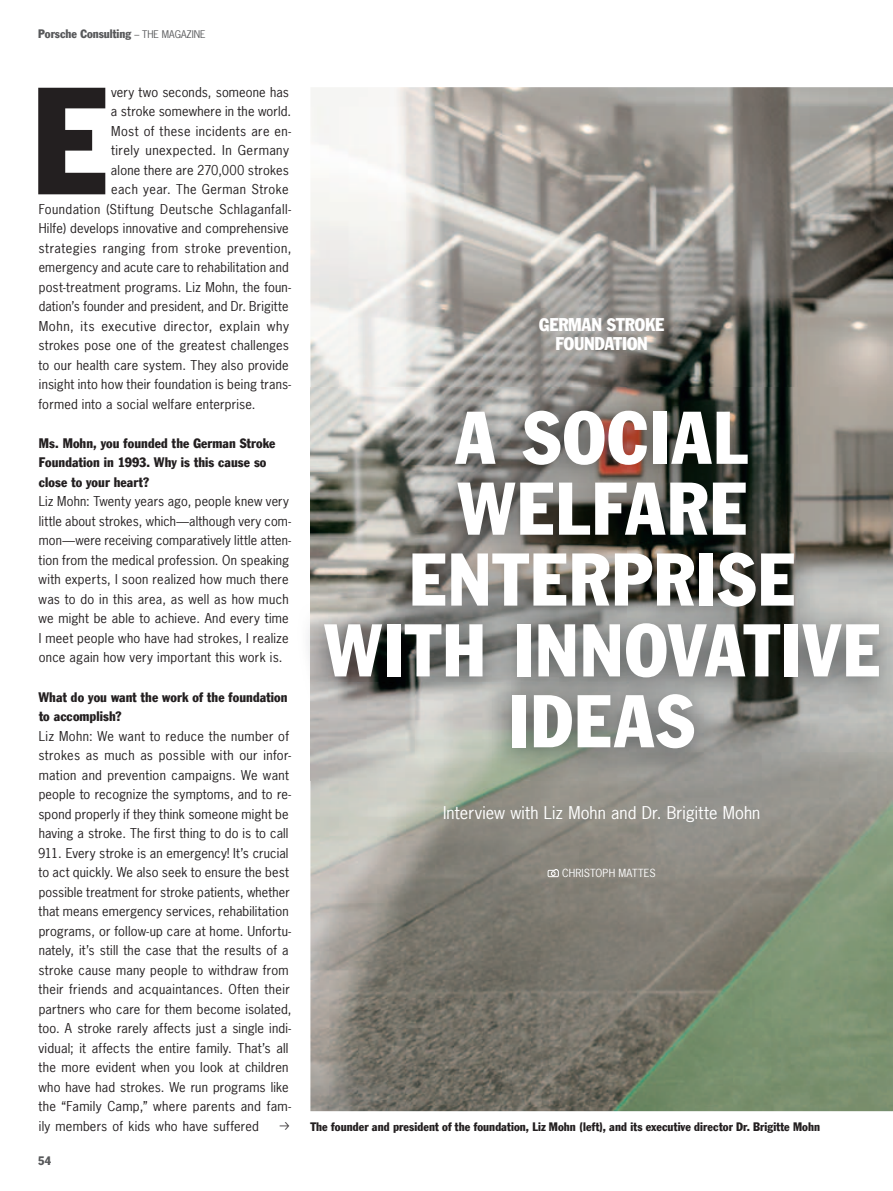
<style>
.page{position:relative;width:893px;height:1191px;background:#fff}
.page>*{position:absolute;margin:0;border:0;box-sizing:border-box;transform-origin:0 0}
.t1{font:condensed 149.7px "Frank Gothfor Porsche Com";color:#231f20}
.t2{font:condensed 73.2px/70.8px "Frank Gothfor Porsche Com";letter-spacing:.02em;color:#fff;text-align:center}
.t3{font:condensed 18px/19.5px "Frank Gothfor Porsche Com";letter-spacing:-.01em;color:#fff;text-align:center}
.t4{font:16.5px "News Gothfor Porsche Com";letter-spacing:.005em;color:#fff}
.t5{font:condensed 13.5px/19.5px "Frank Gothfor Porsche Com";letter-spacing:.005em;color:#231f20}
.t6{font:12.75px/19.5px "News Gothfor Porsche Com";letter-spacing:.015em;color:#231f20}
.t7{font:12.75px "News Gothfor Porsche Com";letter-spacing:.035em;color:#231f20}
.t8{font:12.75px "News Gothfor Porsche Com";letter-spacing:.04em;color:#231f20}
.t9{font:condensed 12px "Frank Gothfor Porsche Com";letter-spacing:.005em;color:#231f20}
.t10{font:condensed 12px "Frank Gothfor Porsche Com";color:#57585a}
.t11{font:10.5px "News Gothfor Porsche Com";letter-spacing:.015em;color:#fff}
.s1{font-family:"News Gothfor Porsche Com";font-stretch:normal;font-size:9.9px}
</style>
<div class="page">
<img style="left:310px;top:87px;width:583px;height:1024px">
<img style="left:308px;top:388px;width:585px;height:392px">
<svg style="left:547px;top:868px;width:12px;height:9px"></svg>
<p class="t10" style="left:38px;top:27px;width:169px">Porsche Consulting <span class="s1">– THE MAGAZINE</span></p>
<h1 class="t1" style="left:31px;top:50px;width:76px">E</h1>
<p class="t6" style="left:111px;top:82px;width:179px">very two seconds, someone has</p>
<p class="t6" style="left:111px;top:102px;width:182px">a stroke somewhere in the world.</p>
<p class="t7" style="left:111px;top:123px;width:181px">Most of these incidents are en-</p>
<p class="t7" style="left:111px;top:142px;width:179px">tirely unexpected. In Germany</p>
<p class="t6" style="left:111px;top:160px;width:179px">alone there are 270,000 strokes</p>
<p class="t7" style="left:111px;top:181px;width:179px">each year. The German Stroke</p>
<p class="t7" style="left:39px;top:201px;width:254px">Foundation (Stiftung Deutsche Schlaganfall-</p>
<p class="t6" style="left:39px;top:219px;width:251px">Hilfe) develops innovative and comprehensive</p>
<p class="t8" style="left:38px;top:240px;width:255px">strategies ranging from stroke prevention,</p>
<p class="t6" style="left:39px;top:258px;width:251px">emergency and acute care to rehabilitation and</p>
<p class="t6" style="left:39px;top:277px;width:254px">post-treatment programs. Liz Mohn, the foun-</p>
<p class="t6" style="left:39px;top:297px;width:251px">dation’s founder and president, and Dr. Brigitte</p>
<p class="t8" style="left:39px;top:318px;width:252px">Mohn, its executive director, explain why</p>
<p class="t6" style="left:38px;top:336px;width:252px">strokes pose one of the greatest challenges</p>
<p class="t6" style="left:39px;top:355px;width:252px">to our health care system. They also provide</p>
<p class="t6" style="left:39px;top:375px;width:254px">insight into how their foundation is being trans-</p>
<p class="t6" style="left:39px;top:394px;width:219px">formed into a social welfare enterprise.</p>
<p class="t5" style="left:39px;top:433px;width:238px">Ms. Mohn, you founded the German Stroke<br>Foundation in 1993. Why is this cause so close to your heart?</p>
<p class="t6" style="left:39px;top:492px;width:254px">Liz Mohn: Twenty years ago, people knew very little about strokes, which—although very com&shy;mon—were receiving comparatively little atten&shy;tion from the medical profession. On speaking with experts, I soon realized how much there was to do in this area, as well as how much we might be able to achieve. And every time I meet people who have had strokes, I realize once again how very important this work is.</p>
<p class="t5" style="left:39px;top:687px;width:251px">What do you want the work of the foundation to accomplish?</p>
<p class="t6" style="left:38px;top:726px;width:255px">Liz Mohn: We want to reduce the number of strokes as much as possible with our infor&shy;mation and prevention campaigns. We want people to recognize the symptoms, and to re&shy;spond properly if they think someone might be having a stroke. The first thing to do is to call 911. Every stroke is an emergency! It’s crucial to act quickly. We also seek to ensure the best possible treatment for stroke patients, whether that means emergency services, rehabilitation programs, or follow-up care at home. Unfortu&shy;nately, it’s still the case that the results of a stroke cause many people to withdraw from their friends and acquaintances. Often their partners who care for them become isolated, too. A stroke rarely affects just a single indi&shy;vidual; it affects the entire family. That’s all the more evident when you look at children who have had strokes. We run programs like the “Family Camp,” where parents and fam&shy;ily members of kids who have suffered</p>
<p class="t10" style="left:38px;top:1153px;width:14px">54</p>
<h3 class="t3" style="left:539px;top:315px;width:126px">GERMAN STROKE<br>FOUNDATION</h3>
<h2 class="t2" style="left:324px;top:402px;width:557px">A SOCIAL<br>WELFARE<br>ENTERPRISE<br>WITH INNOVATIVE<br>IDEAS</h2>
<p class="t4" style="left:443px;top:801px;width:319px">Interview with Liz Mohn and Dr. Brigitte Mohn</p>
<p class="t11" style="left:562px;top:866px;width:95px">CHRISTOPH MATTES</p>
<p class="t9" style="left:310px;top:1119px;width:511px">The founder and president of the foundation, Liz Mohn (left), and its executive director Dr. Brigitte Mohn</p>
</div>
